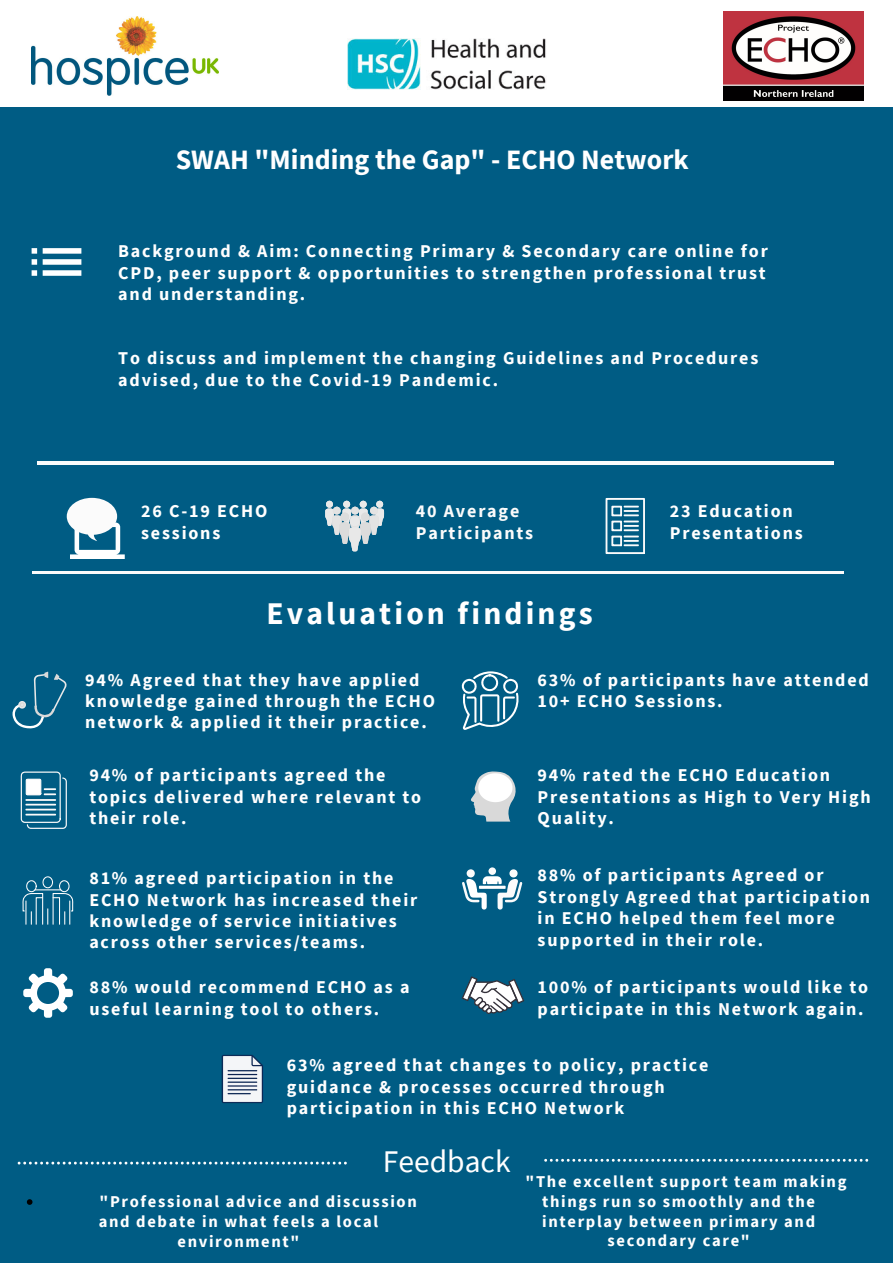
<style>
.page{position:relative;width:893px;height:1263px;background:#005c84}
.page>*{position:absolute;margin:0;border:0;box-sizing:border-box;transform-origin:0 0}
.t1{font:700 31.5px "Source Sans Pro";letter-spacing:.1em;color:#fff}
.t2{font:31.5px "Source Sans Pro";color:#fff}
.t3{font:700 27.97px "Source Sans Pro";color:#fff}
.t4{font:700 18px/21.4px "Source Sans Pro";letter-spacing:.1em;color:#fff}
.t5{font:700 18px/21.4px "Source Sans Pro";letter-spacing:.1em;color:#fbfbfb}
.t6{font:700 16.5px "Source Sans Pro";letter-spacing:.1em;color:#fff}
</style>
<div class="page">
<div style="left:0;top:0;width:893px;height:107px;background:#fff"></div>
<img style="left:723px;top:11px;width:140px;height:89px">
<hr style="left:38px;top:461px;width:795px;height:4px;background:#fbfbfb">
<svg style="left:67px;top:498px;width:58px;height:61px"></svg>
<svg style="left:605px;top:498px;width:40px;height:56px"></svg>
<svg style="left:471px;top:771px;width:44px;height:50px"></svg>
<svg style="left:325px;top:501px;width:59px;height:50px"></svg>
<div style="left:350px;top:516px;width:9px;height:10px;background:#e8e8e8;border-radius:50%"></div>
<hr style="left:32px;top:571px;width:812px;height:2px;background:#fbfbfb">
<svg style="left:13px;top:672px;width:54px;height:56px"></svg>
<svg style="left:32px;top:248px;width:49px;height:28px"></svg>
<img style="left:31px;top:17px;width:187px;height:78px">
<img style="left:347px;top:39px;width:199px;height:50px">
<svg style="left:462px;top:671px;width:56px;height:59px"></svg>
<svg style="left:21px;top:771px;width:46px;height:58px"></svg>
<svg style="left:23px;top:876px;width:50px;height:49px"></svg>
<svg style="left:462px;top:876px;width:60px;height:33px"></svg>
<div style="left:509px;top:869px;width:8px;height:8px;background:#fbfbfb;border-radius:50%"></div>
<div style="left:466px;top:869px;width:9px;height:8px;background:#fbfbfb;border-radius:50%"></div>
<div style="left:488px;top:867px;width:8px;height:8px;background:#fbfbfb;border-radius:50%"></div>
<svg style="left:23px;top:968px;width:50px;height:50px"></svg>
<svg style="left:462px;top:976px;width:62px;height:38px"></svg>
<svg style="left:18px;top:1162px;width:329px;height:2px"></svg>
<svg style="left:544px;top:1159px;width:324px;height:3px"></svg>
<img style="left:222px;top:1054px;width:41px;height:50px">
<svg style="left:27px;top:1199px;width:5px;height:6px"></svg>
<p class="t3" style="left:176px;top:142px;width:515px">SWAH "Minding the Gap" - ECHO Network</p>
<p class="t4" style="left:118px;top:240px;width:651px;text-align:justify">Background &amp; Aim: Connecting Primary &amp; Secondary care online for CPD, peer support &amp; opportunities to strengthen professional trust and understanding.</p>
<p class="t4" style="left:118px;top:347px;width:641px">To discuss and implement the changing Guidelines and Procedures advised, due to the Covid-19 Pandemic.</p>
<p class="t4" style="left:141px;top:500px;width:128px">26 C-19 ECHO sessions</p>
<p class="t5" style="left:416px;top:500px;width:119px">40 Average<br>Participants</p>
<p class="t4" style="left:670px;top:500px;width:134px">23 Education<br>Presentations</p>
<p class="t1" style="left:266px;top:593px;width:328px">Evaluation findings</p>
<p class="t4" style="left:85px;top:669px;width:351px">94% Agreed that they have applied knowledge gained through the ECHO network &amp; applied it their practice.</p>
<p class="t4" style="left:537px;top:669px;width:333px">63% of participants have attended<br>10+ ECHO Sessions.</p>
<p class="t4" style="left:537px;top:764px;width:335px">94% rated the ECHO Education<br>Presentations as High to Very High<br>Quality.</p>
<p class="t4" style="left:89px;top:764px;width:333px">94% of participants agreed the topics delivered where relevant to their role.</p>
<p class="t4" style="left:89px;top:867px;width:329px">81% agreed participation in the<br>ECHO Network has increased their knowledge of service initiatives across other services/teams.</p>
<p class="t4" style="left:537px;top:864px;width:334px">88% of participants Agreed or<br>Strongly Agreed that participation in ECHO helped them feel more supported in their role.</p>
<p class="t4" style="left:89px;top:976px;width:322px">88% would recommend ECHO as a useful learning tool to others.</p>
<p class="t4" style="left:537px;top:976px;width:332px">100% of participants would like to participate in this Network again.</p>
<p class="t4" style="left:287px;top:1054px;width:423px">63% agreed that changes to policy, practice guidance &amp; processes occurred through participation in this ECHO Network</p>
<p class="t2" style="left:383px;top:1140px;width:129px">Feedback</p>
<p class="t6" style="left:100px;top:1191px;width:319px">"Professional advice and discussion</p>
<p class="t6" style="left:99px;top:1210px;width:281px">and debate in what feels a local</p>
<p class="t6" style="left:177px;top:1230px;width:123px">environment"</p>
<p class="t6" style="left:525px;top:1171px;width:322px">"The excellent support team making</p>
<p class="t6" style="left:542px;top:1191px;width:274px">things run so smoothly and the</p>
<p class="t6" style="left:542px;top:1210px;width:274px">interplay between primary and</p>
<p class="t6" style="left:607px;top:1230px;width:144px">secondary care"</p>
</div>
